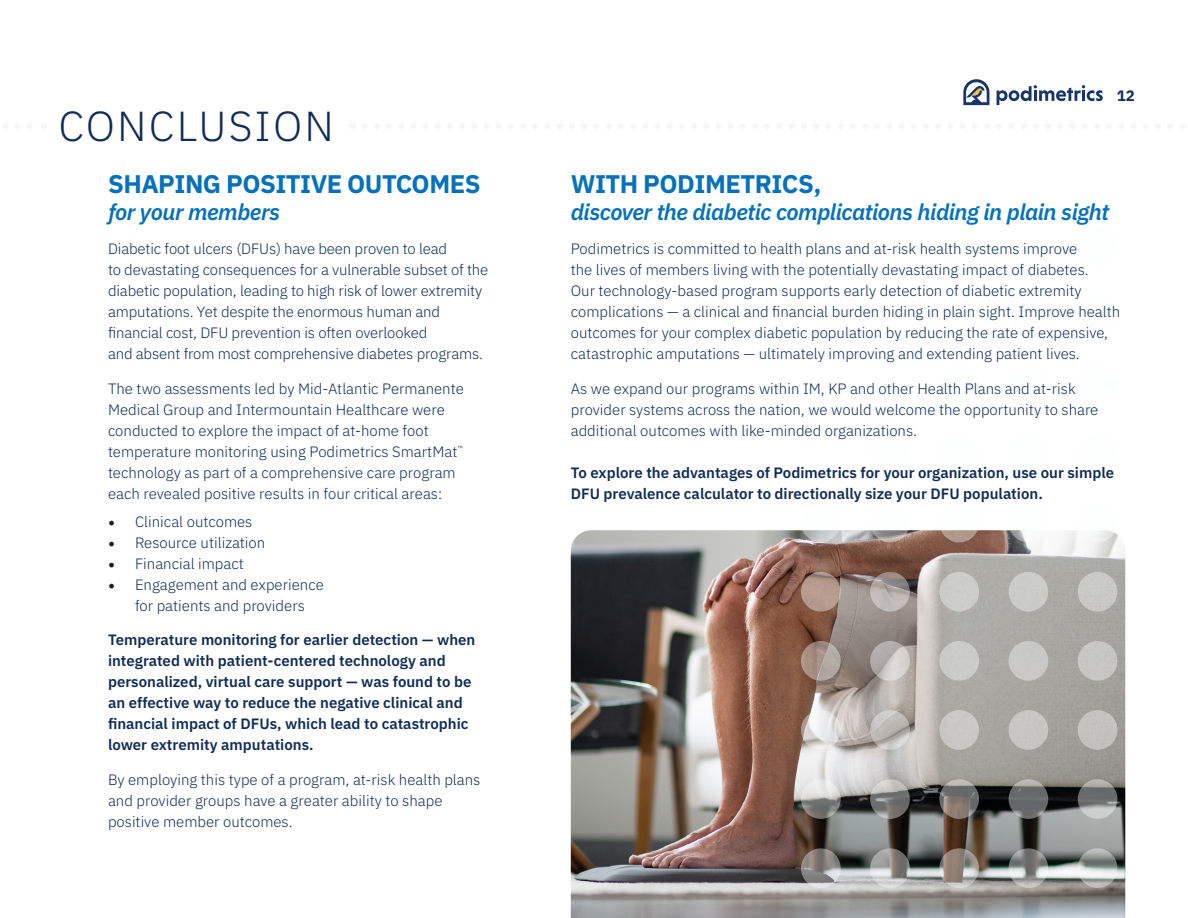
<style>
.page{position:relative;width:1188px;height:918px;background:#fff}
.page>*{position:absolute;margin:0;border:0;box-sizing:border-box;transform-origin:0 0}
.t1{font:300 42px "IBM Plex Sans";letter-spacing:.05em;color:#112c55}
.t2{font:700 25.5px "IBM Plex Sans";letter-spacing:-.02em;color:#0671ba}
.t3{font:italic 600 22.5px "IBM Plex Sans";letter-spacing:-.02em;color:#0671ba}
.t4{font:300 15px/21px "IBM Plex Sans";color:#112c55}
.t5{font:600 15px/21px "IBM Plex Sans";color:#112c55}
.t6{font:700 15px "IBM Plex Sans";color:#112c55}
.s1{font-family:"Minion Pro";font-weight:400;font-size:18px;color:#231f20}
</style>
<div class="page">
<svg style="left:997px;top:85px;width:106px;height:20px"></svg>
<svg style="left:963px;top:79px;width:26px;height:26px"></svg>
<img style="left:571px;top:530px;width:554px;height:388px">
<div style="left:1078px;top:503px;width:39px;height:39px;background:#fcfdfd;border-radius:50%"></div>
<div style="left:1009px;top:503px;width:39px;height:39px;background:#fcfdfd;border-radius:50%"></div>
<svg style="left:939px;top:503px;width:40px;height:39px"></svg>
<svg style="left:870px;top:503px;width:40px;height:39px"></svg>
<svg style="left:801px;top:503px;width:40px;height:39px"></svg>
<div style="left:1078px;top:641px;width:39px;height:40px;background:#c6c6c3;border-radius:50%"></div>
<div style="left:1009px;top:641px;width:39px;height:40px;background:#c9c9c6;border-radius:50%"></div>
<div style="left:939px;top:641px;width:40px;height:40px;background:#cbcbc8;border-radius:50%"></div>
<svg style="left:870px;top:641px;width:40px;height:40px"></svg>
<svg style="left:801px;top:641px;width:40px;height:40px"></svg>
<svg style="left:1078px;top:779px;width:39px;height:40px"></svg>
<svg style="left:1009px;top:779px;width:39px;height:40px"></svg>
<svg style="left:939px;top:779px;width:40px;height:40px"></svg>
<svg style="left:870px;top:779px;width:40px;height:40px"></svg>
<svg style="left:801px;top:779px;width:40px;height:40px"></svg>
<div style="left:1078px;top:572px;width:39px;height:40px;background:#c9c9c6;border-radius:50%"></div>
<div style="left:1009px;top:572px;width:39px;height:40px;background:#cbcbc8;border-radius:50%"></div>
<div style="left:939px;top:572px;width:40px;height:40px;background:#ccccc9;border-radius:50%"></div>
<svg style="left:870px;top:572px;width:40px;height:40px"></svg>
<svg style="left:801px;top:572px;width:40px;height:40px"></svg>
<div style="left:1078px;top:710px;width:39px;height:40px;background:#c3c2bf;border-radius:50%"></div>
<div style="left:1009px;top:710px;width:39px;height:40px;background:#c7c6c3;border-radius:50%"></div>
<div style="left:939px;top:710px;width:40px;height:40px;background:#c9c8c5;border-radius:50%"></div>
<svg style="left:870px;top:710px;width:40px;height:40px"></svg>
<svg style="left:801px;top:710px;width:40px;height:40px"></svg>
<svg style="left:1078px;top:848px;width:39px;height:40px"></svg>
<svg style="left:1009px;top:848px;width:39px;height:40px"></svg>
<svg style="left:939px;top:848px;width:40px;height:40px"></svg>
<svg style="left:870px;top:848px;width:40px;height:40px"></svg>
<svg style="left:801px;top:848px;width:40px;height:40px"></svg>
<p class="t1" style="left:58px;top:94px;width:277px">CONCLUSION</p>
<p class="t2" style="left:108px;top:164px;width:374px">SHAPING POSITIVE OUTCOMES</p>
<p class="t3" style="left:108px;top:194px;width:174px">for your members</p>
<p class="t4" style="left:108px;top:237px;width:382px">Diabetic foot ulcers (DFUs) have been proven to lead<br>to devastating consequences for a vulnerable subset of the diabetic population, leading to high risk of lower extremity amputations. Yet despite the enormous human and financial cost, DFU prevention is often overlooked<br>and absent from most comprehensive diabetes programs.</p>
<p class="t4" style="left:108px;top:377px;width:357px">The two assessments led by Mid-Atlantic Permanente Medical Group and Intermountain Healthcare were conducted to explore the impact of at-home foot temperature monitoring using Podimetrics SmartMat<sup>™ </sup>technology as part of a comprehensive care program each revealed positive results in four critical areas:</p>
<p class="t4" style="left:108px;top:510px;width:146px"><span class="s1">•</span> Clinical outcomes</p>
<p class="t4" style="left:108px;top:531px;width:159px"><span class="s1">•</span> Resource utilization</p>
<p class="t4" style="left:108px;top:552px;width:137px"><span class="s1">•</span> Financial impact</p>
<p class="t4" style="left:108px;top:573px;width:217px;text-align:center"><span class="s1">•</span> Engagement and experience for patients and providers</p>
<p class="t5" style="left:108px;top:628px;width:369px">Temperature monitoring for earlier detection — when integrated with patient-centered technology and personalized, virtual care support — was found to be an effective way to reduce the negative clinical and financial impact of DFUs, which lead to catastrophic lower extremity amputations.</p>
<p class="t4" style="left:108px;top:768px;width:374px">By employing this type of a program, at-risk health plans and provider groups have a greater ability to shape positive member outcomes.</p>
<p class="t6" style="left:1117px;top:84px;width:19px">12</p>
<p class="t2" style="left:571px;top:164px;width:252px">WITH PODIMETRICS,</p>
<p class="t3" style="left:571px;top:194px;width:540px">discover the diabetic complications hiding in plain sight</p>
<p class="t4" style="left:571px;top:237px;width:551px">Podimetrics is committed to health plans and at-risk health systems improve<br>the lives of members living with the potentially devastating impact of diabetes.<br>Our technology-based program supports early detection of diabetic extremity complications — a clinical and financial burden hiding in plain sight. Improve health outcomes for your complex diabetic population by reducing the rate of expensive, catastrophic amputations — ultimately improving and extending patient lives.</p>
<p class="t4" style="left:571px;top:377px;width:529px">As we expand our programs within IM, KP and other Health Plans and at-risk provider systems across the nation, we would welcome the opportunity to share additional outcomes with like-minded organizations.</p>
<p class="t5" style="left:571px;top:461px;width:545px">To explore the advantages of Podimetrics for your organization, use our simple<br>DFU prevalence calculator to directionally size your DFU population.</p>
</div>
